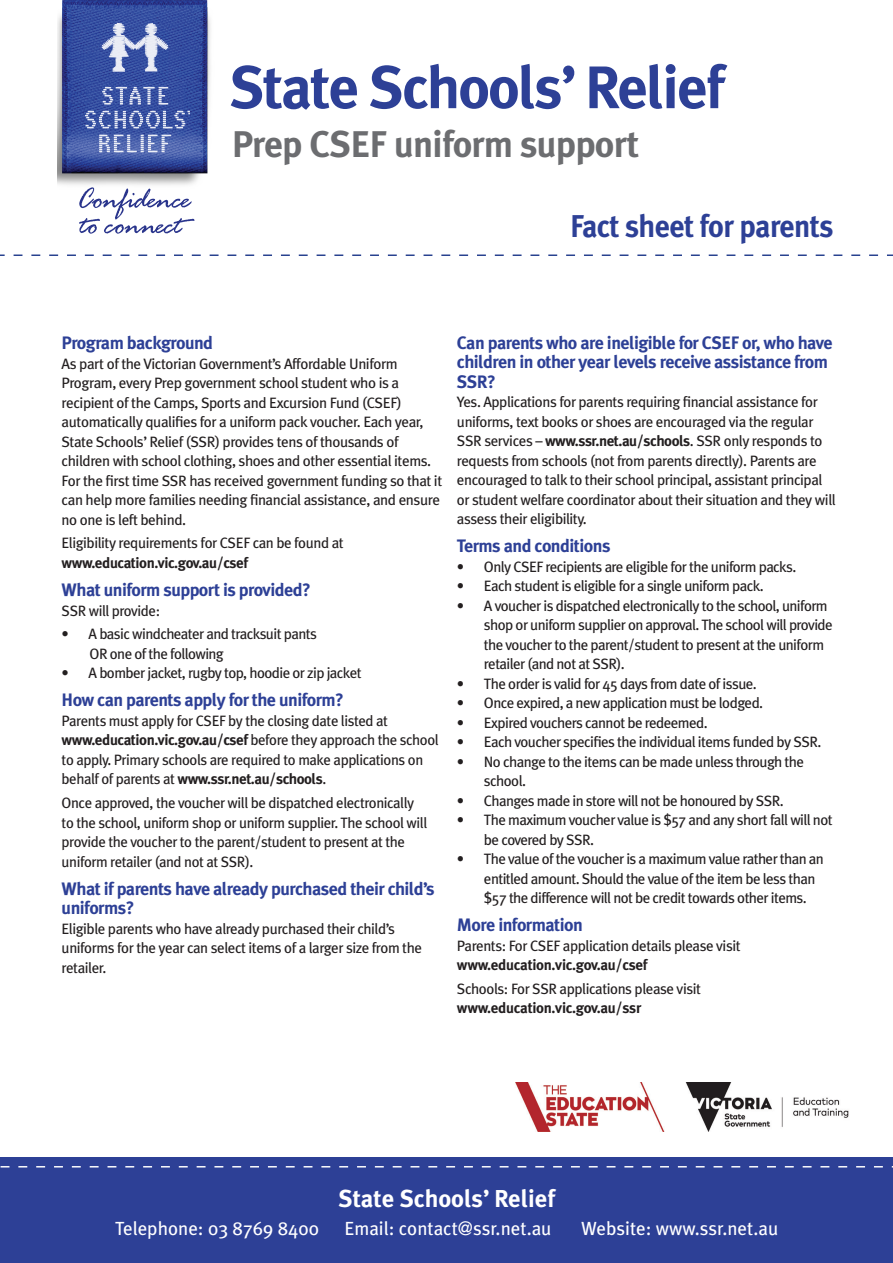
<style>
.page{position:relative;width:893px;height:1263px;background:#fff}
.page>*{position:absolute;margin:0;border:0;box-sizing:border-box;transform-origin:0 0}
.t1{font:700 60px "Meta Plus";letter-spacing:-.03em;color:#2d4096}
.t2{font:700 37.05px "Meta Plus";letter-spacing:-.02em;color:#6c6d70}
.t3{font:700 31.5px "Meta Plus";letter-spacing:-.02em;color:#2d4096;scale:.95 1}
.t4{font:700 24.45px "Meta Plus";color:#fff}
.t5{font:19.05px "Meta Plus";color:#fff}
.t6{font:700 18px/19.5px "Meta Plus";letter-spacing:-.03em;color:#2d4096}
.t7{font:15px/19.5px "Meta Plus";letter-spacing:-.03em;color:#231f20}
.t8{font:700 15px "Meta Plus";letter-spacing:-.02em;color:#231f20}
.s1{font-weight:700}
</style>
<div class="page">
<img style="left:515px;top:1082px;width:334px;height:49px">
<div style="left:0;top:1157px;width:893px;height:106px;background:#2d4096"></div>
<svg style="left:1px;top:1166px;width:892px;height:1px"></svg>
<svg style="left:0;top:254px;width:893px;height:2px"></svg>
<img style="left:58px;top:0;width:153px;height:185px">
<svg style="left:99px;top:135px;width:72px;height:17px"></svg>
<svg style="left:102px;top:87px;width:66px;height:18px"></svg>
<svg style="left:85px;top:111px;width:105px;height:17px;background:#6477b6"></svg>
<svg style="left:79px;top:187px;width:115px;height:47px"></svg>
<svg style="left:102px;top:23px;width:66px;height:49px;background:#798ac0"></svg>
<p class="t1" style="left:230px;top:53px;width:496px">State Schools’ Relief</p>
<p class="t2" style="left:232px;top:123px;width:409px">Prep CSEF uniform support</p>
<p class="t3" style="left:570px;top:208px;width:279px">Fact sheet for parents</p>
<p class="t6" style="left:62px;top:333px;width:153px">Program background</p>
<p class="t7" style="left:62px;top:354px;width:382px">As part of the Victorian Government’s Affordable Uniform Program, every Prep government school student who is a recipient of the Camps, Sports and Excursion Fund (CSEF) automatically qualifies for a uniform pack voucher. Each year, State Schools’ Relief (SSR) provides tens of thousands of children with school clothing, shoes and other essential items.<br>For the first time SSR has received government funding so that it can help more families needing financial assistance, and ensure no one is left behind.</p>
<p class="t7" style="left:62px;top:533px;width:284px">Eligibility requirements for CSEF can be found at</p>
<p class="t8" style="left:62px;top:554px;width:188px">www.education.vic.gov.au/csef</p>
<p class="t6" style="left:62px;top:580px;width:251px">What uniform support is provided?</p>
<p class="t7" style="left:62px;top:600px;width:100px">SSR will provide:</p>
<p class="t7" style="left:62px;top:624px;width:257px">• A basic windcheater and tracksuit pants</p>
<p class="t7" style="left:89px;top:644px;width:136px">OR one of the following</p>
<p class="t7" style="left:62px;top:663px;width:302px">• A bomber jacket, rugby top, hoodie or zip jacket</p>
<p class="t6" style="left:62px;top:690px;width:284px">How can parents apply for the uniform?</p>
<p class="t7" style="left:62px;top:711px;width:379px">Parents must apply for CSEF by the closing date listed at <span class="s1">www.education.vic.gov.au/csef</span> before they approach the school to apply. Primary schools are required to make applications on behalf of parents at <span class="s1">www.ssr.net.au/schools</span>.</p>
<p class="t7" style="left:62px;top:793px;width:367px">Once approved, the voucher will be dispatched electronically to the school, uniform shop or uniform supplier. The school will provide the voucher to the parent/student to present at the uniform retailer (and not at SSR).</p>
<p class="t6" style="left:62px;top:878px;width:375px">What if parents have already purchased their child’s uniforms?</p>
<p class="t7" style="left:62px;top:918px;width:362px">Eligible parents who have already purchased their child’s uniforms for the year can select items of a larger size from the retailer.</p>
<p class="t6" style="left:457px;top:332px;width:377px">Can parents who are ineligible for CSEF or, who have children in other year levels receive assistance from<br>SSR?</p>
<p class="t7" style="left:457px;top:392px;width:380px">Yes. Applications for parents requiring financial assistance for uniforms, text books or shoes are encouraged via the regular SSR services – <span class="s1">www.ssr.net.au/schools</span>. SSR only responds to requests from schools (not from parents directly). Parents are encouraged to talk to their school principal, assistant principal or student welfare coordinator about their situation and they will assess their eligibility.</p>
<p class="t6" style="left:457px;top:536px;width:155px">Terms and conditions</p>
<p class="t7" style="left:457px;top:556px;width:341px">• Only CSEF recipients are eligible for the uniform packs.</p>
<p class="t7" style="left:457px;top:576px;width:308px">• Each student is eligible for a single uniform pack.</p>
<p class="t7" style="left:484px;top:595px;width:350px;text-indent:-27px">• A voucher is dispatched electronically to the school, uniform shop or uniform supplier on approval. The school will provide the voucher to the parent/student to present at the uniform retailer (and not at SSR).</p>
<p class="t7" style="left:457px;top:673px;width:301px">• The order is valid for 45 days from date of issue.</p>
<p class="t7" style="left:457px;top:693px;width:308px">• Once expired, a new application must be lodged.</p>
<p class="t7" style="left:457px;top:712px;width:252px">• Expired vouchers cannot be redeemed.</p>
<p class="t7" style="left:457px;top:732px;width:366px">• Each voucher specifies the individual items funded by SSR.</p>
<p class="t7" style="left:484px;top:751px;width:322px;text-indent:-27px">• No change to the items can be made unless through the school.</p>
<p class="t7" style="left:457px;top:790px;width:328px">• Changes made in store will not be honoured by SSR.</p>
<p class="t7" style="left:484px;top:810px;width:350px;text-indent:-27px">• The maximum voucher value is $57 and any short fall will not be covered by SSR.</p>
<p class="t7" style="left:484px;top:849px;width:341px;text-indent:-27px">• The value of the voucher is a maximum value rather than an entitled amount. Should the value of the item be less than $57 the difference will not be credit towards other items.</p>
<p class="t6" style="left:457px;top:915px;width:127px">More information</p>
<p class="t7" style="left:457px;top:935px;width:285px">Parents: For CSEF application details please visit</p>
<p class="t8" style="left:457px;top:956px;width:192px">www.education.vic.gov.au/csef</p>
<p class="t7" style="left:457px;top:979px;width:246px">Schools: For SSR applications please visit</p>
<p class="t8" style="left:457px;top:999px;width:186px">www.education.vic.gov.au/ssr</p>
<p class="t4" style="left:338px;top:1184px;width:218px">State Schools’ Relief</p>
<p class="t5" style="left:115px;top:1218px;width:205px">Telephone: 03 8769 8400</p>
<p class="t5" style="left:345px;top:1218px;width:209px">Email: contact@ssr.net.au</p>
<p class="t5" style="left:581px;top:1218px;width:199px">Website: www.ssr.net.au</p>
</div>
